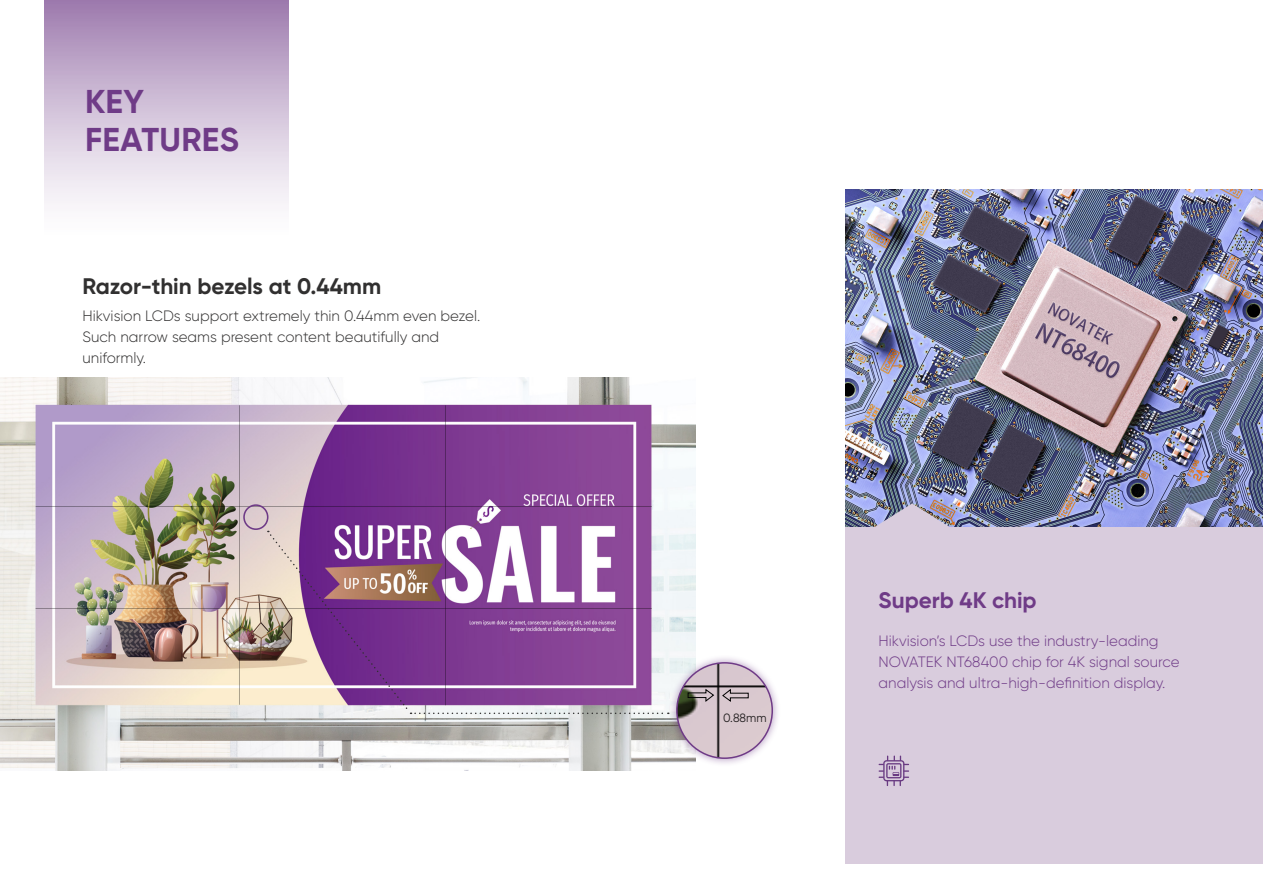
<style>
.page{position:relative;width:1263px;height:893px;background:#fff}
.page>*{position:absolute;margin:0;border:0;box-sizing:border-box;transform-origin:0 0}
.t1{font:700 33px "Gilroy";letter-spacing:.01em;color:#6f3b87}
.t2{font:700 22.5px "Gilroy";color:#313030}
.t3{font:700 22.5px "Gilroy";color:#6f3b87}
.t4{font:300 15px/21px "Gilroy";color:#6f3b87}
.t5{font:300 15px/21px "Gilroy";color:#313030}
.t6{font:12px "Gilroy";color:#231f20}
</style>
<div class="page">
<div style="left:45px;top:0;width:244px;height:275px;background:linear-gradient(to bottom,#a585b4,#fff)"></div>
<img style="left:0;top:377px;width:696px;height:394px">
<div style="left:845px;top:527px;width:418px;height:336px;background:#d9ccdd"></div>
<img style="left:845px;top:189px;width:418px;height:337px">
<svg style="left:874px;top:503px;width:76px;height:24px;background:#b0a9bf"></svg>
<div style="left:243px;top:504px;width:25px;height:26px;border:2px solid #6f3b87;border-radius:50%"></div>
<svg style="left:268px;top:531px;width:401px;height:183px"></svg>
<svg style="left:879px;top:756px;width:30px;height:30px"></svg>
<div style="left:668px;top:654px;width:113px;height:113px;background:#6f3b87;opacity:.53"></div>
<img style="left:677px;top:663px;width:95px;height:95px;border-radius:48px">
<div style="left:676px;top:662px;width:97px;height:97px;border:2px solid #6f3b87;border-radius:50%"></div>
<svg style="left:687px;top:688px;width:27px;height:14px"></svg>
<svg style="left:722px;top:688px;width:27px;height:14px"></svg>
<p class="t1" style="left:85px;top:81px;width:60px">KEY</p>
<p class="t1" style="left:85px;top:118px;width:156px">FEATURES</p>
<p class="t2" style="left:82px;top:272px;width:300px">Razor-thin bezels at 0.44mm</p>
<p class="t5" style="left:82px;top:305px;width:399px">Hikvision LCDs support extremely thin 0.44mm even bezel.</p>
<p class="t5" style="left:82px;top:326px;width:358px">Such narrow seams present content beautifully and uniformly.</p>
<p class="t6" style="left:723px;top:710px;width:45px">0.88mm</p>
<p class="t3" style="left:879px;top:586px;width:160px">Superb 4K chip</p>
<p class="t4" style="left:879px;top:630px;width:303px">Hikvision’s LCDs use the industry-leading<br>NOVATEK NT68400 chip for 4K signal source analysis and ultra-high-definition display.</p>
</div>
